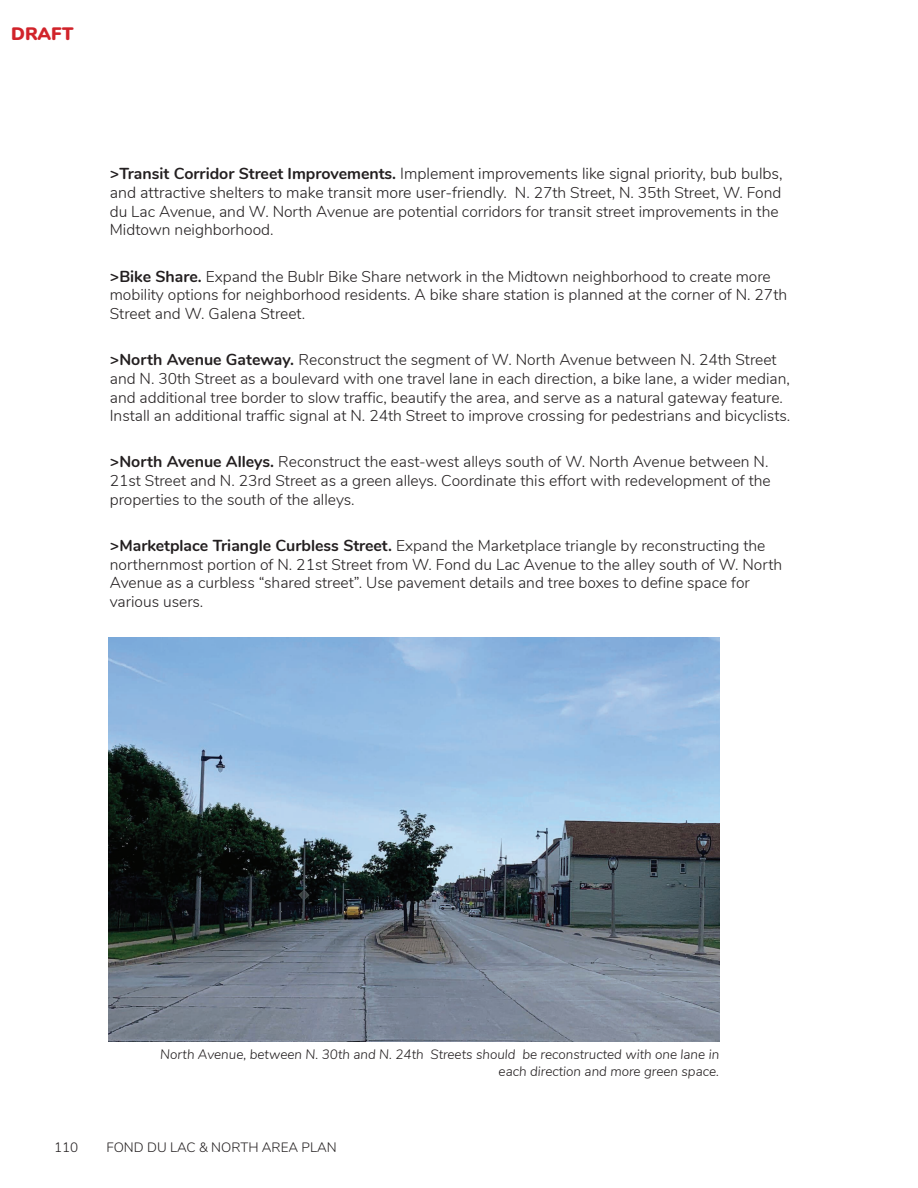
<style>
.page{position:relative;width:918px;height:1188px;background:#fff}
.page>*{position:absolute;margin:0;border:0;box-sizing:border-box;transform-origin:0 0}
.t1{font:900 18px "Nunito";color:#d1232a}
.t2{font:300 15.9px/19px "Nunito";color:#231f20}
.t3{font:300 15.6px/18.8px "Nunito";color:#231f20}
.t4{font:italic 300 13.5px/16.2px "Nunito";color:#231f20;text-align:right}
.t5{font:300 13.5px "Nunito";color:#231f20}
.s1{font-weight:700}
.s2{font-size:15.6px}
.s3{font-weight:700;font-size:15.9px}
</style>
<div class="page">
<img style="left:108px;top:638px;width:611px;height:403px">
<p class="t1" style="left:11px;top:20px;width:64px">DRAFT</p>
<p class="t2" style="left:110px;top:163px;width:674px"><span class="s1">&gt;Transit Corridor Street Improvements.</span> Implement improvements like signal priority, bub bulbs, and attractive shelters to make transit more user-friendly. <span class="s2">N. 27th Street, N. 35th Street, W. Fond</span></p>
<p class="t3" style="left:110px;top:201px;width:670px">du Lac Avenue, and W. North Avenue are potential corridors for transit street improvements in the<br>Midtown neighborhood.</p>
<p class="t3" style="left:110px;top:266px;width:679px"><span class="s3">&gt;Bike Share.</span> Expand the Bublr Bike Share network in the Midtown neighborhood to create more mobility options for neighborhood residents. A bike share station is planned at the corner of N. 27th<br>Street and W. Galena Street.</p>
<p class="t3" style="left:110px;top:349px;width:682px"><span class="s3">&gt;North Avenue Gateway.</span> Reconstruct the segment of W. North Avenue between N. 24th Street and N. 30th Street as a boulevard with one travel lane in each direction, a bike lane, a wider median, and additional tree border to slow traffic, beautify the area, and serve as a natural gateway feature.<br>Install an additional traffic signal at N. 24th Street to improve crossing for pedestrians and bicyclists.</p>
<p class="t3" style="left:110px;top:452px;width:662px"><span class="s3">&gt;North Avenue Alleys.</span> Reconstruct the east-west alleys south of W. North Avenue between N.<br>21st Street and N. 23rd Street as a green alleys. Coordinate this effort with redevelopment of the properties to the south of the alleys.</p>
<p class="t3" style="left:110px;top:535px;width:674px"><span class="s3">&gt;Marketplace Triangle Curbless Street.</span> Expand the Marketplace triangle by reconstructing the northernmost portion of N. 21st Street from W. Fond du Lac Avenue to the alley south of W. North Avenue as a curbless “shared street”. Use pavement details and tree boxes to define space for various users.</p>
<p class="t4" style="left:160px;top:1046px;width:561px">North Avenue, between N. 30th and N. 24th Streets should be reconstructed with one lane in each direction and more green space.</p>
<p class="t5" style="left:54px;top:1137px;width:26px">110</p>
<p class="t5" style="left:107px;top:1137px;width:232px">FOND DU LAC &amp; NORTH AREA PLAN</p>
</div>
